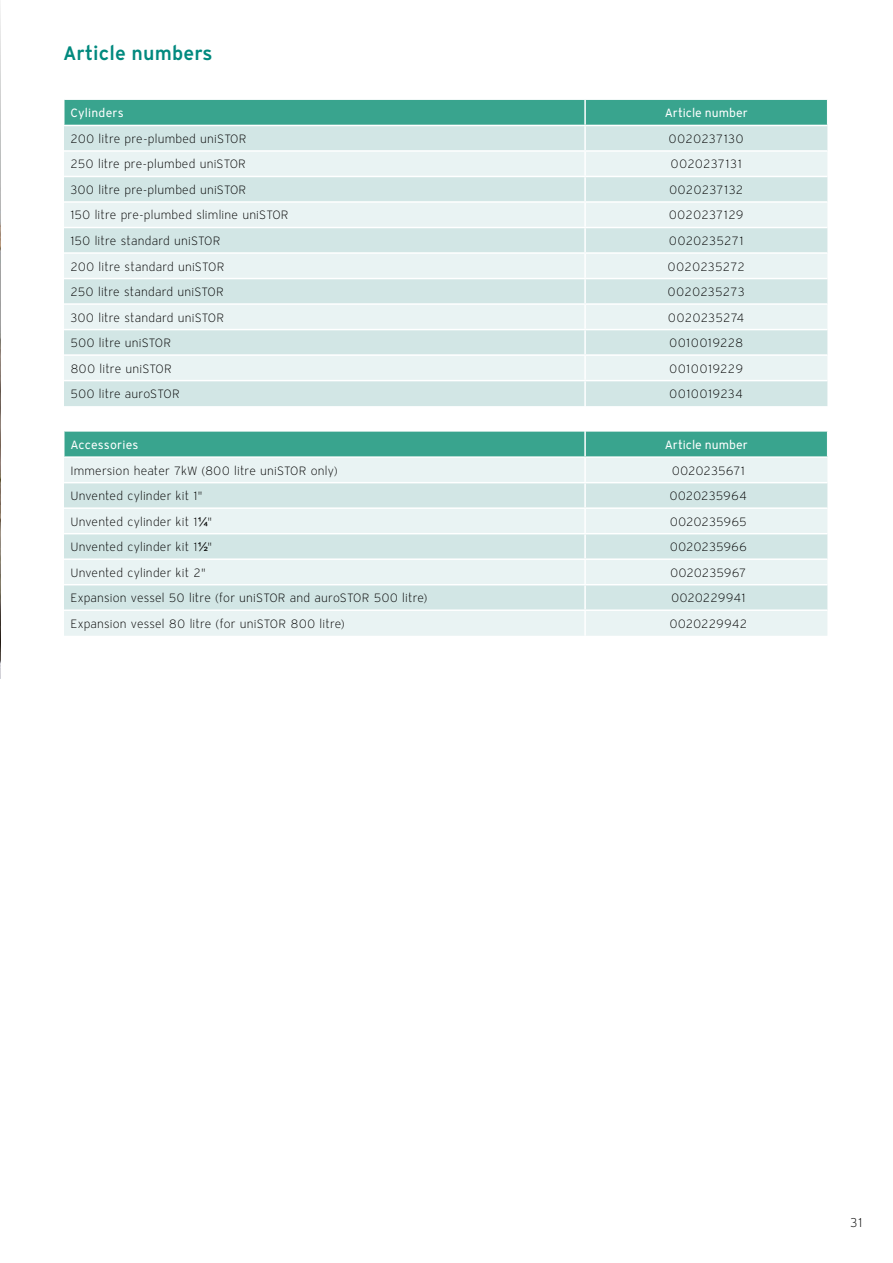
<style>
.page{position:relative;width:893px;height:1263px;background:#fff}
.page>*{position:absolute;margin:0;border:0;box-sizing:border-box;transform-origin:0 0}
.t1{font:600 19.5px "Vaillant 16";letter-spacing:.005em;color:#00897e}
.t2{font:300 12.75px "Vaillant 16";color:#000}
.t3{font:300 12px "Vaillant 16";letter-spacing:.01em;color:#000}
.t4{font:300 12px "Vaillant 16";letter-spacing:-.02em;color:#000}
.t5{font:12px "Vaillant 16";letter-spacing:.005em;color:#fff}
.t6{font:300 12px "Vaillant 16";letter-spacing:-.01em;color:#000}
.s1{font-family:"Arial";font-weight:400}
</style>
<div class="page">
<img style="left:0;top:4px;width:1px;height:674px">
<div style="left:64px;top:126px;width:763px;height:24px;background:#d2e6e5"></div>
<svg style="left:64px;top:152px;width:763px;height:484px;background:#e0eeed"></svg>
<div style="left:64px;top:100px;width:764px;height:25px;background:#39a48e"></div>
<div style="left:64px;top:432px;width:763px;height:24px;background:#39a48e"></div>
<hr style="left:584px;top:100px;width:2px;height:25px;background:#fff">
<hr style="left:584px;top:126px;width:2px;height:24px;background:#fff">
<hr style="left:584px;top:152px;width:2px;height:24px;background:#fff">
<hr style="left:64px;top:176px;width:521px;height:1px;background:#fff">
<hr style="left:585px;top:176px;width:242px;height:1px;background:#fff">
<hr style="left:584px;top:177px;width:2px;height:24px;background:#fff">
<hr style="left:64px;top:201px;width:521px;height:2px;background:#fff">
<hr style="left:585px;top:201px;width:242px;height:2px;background:#fff">
<hr style="left:584px;top:203px;width:2px;height:24px;background:#fff">
<hr style="left:64px;top:227px;width:521px;height:1px;background:#fff">
<hr style="left:585px;top:227px;width:242px;height:1px;background:#fff">
<hr style="left:584px;top:228px;width:2px;height:24px;background:#fff">
<hr style="left:64px;top:252px;width:521px;height:2px;background:#fff">
<hr style="left:585px;top:252px;width:242px;height:2px;background:#fff">
<hr style="left:584px;top:254px;width:2px;height:24px;background:#fff">
<hr style="left:64px;top:278px;width:521px;height:1px;background:#fff">
<hr style="left:585px;top:278px;width:242px;height:1px;background:#fff">
<hr style="left:584px;top:279px;width:2px;height:24px;background:#fff">
<hr style="left:64px;top:303px;width:521px;height:2px;background:#fff">
<hr style="left:585px;top:303px;width:242px;height:2px;background:#fff">
<hr style="left:584px;top:305px;width:2px;height:24px;background:#fff">
<hr style="left:64px;top:329px;width:521px;height:1px;background:#fff">
<hr style="left:585px;top:329px;width:242px;height:1px;background:#fff">
<hr style="left:584px;top:330px;width:2px;height:24px;background:#fff">
<hr style="left:64px;top:354px;width:521px;height:2px;background:#fff">
<hr style="left:585px;top:354px;width:242px;height:2px;background:#fff">
<hr style="left:584px;top:356px;width:2px;height:24px;background:#fff">
<hr style="left:64px;top:380px;width:521px;height:1px;background:#fff">
<hr style="left:585px;top:380px;width:242px;height:1px;background:#fff">
<hr style="left:584px;top:381px;width:2px;height:25px;background:#fff">
<hr style="left:584px;top:406px;width:2px;height:26px;background:#fff">
<hr style="left:584px;top:432px;width:2px;height:24px;background:#fff">
<hr style="left:64px;top:456px;width:521px;height:2px;background:#fff">
<hr style="left:585px;top:456px;width:243px;height:2px;background:#fff">
<hr style="left:584px;top:458px;width:2px;height:24px;background:#fff">
<hr style="left:64px;top:482px;width:521px;height:1px;background:#fff">
<hr style="left:585px;top:482px;width:242px;height:1px;background:#fff">
<hr style="left:584px;top:483px;width:2px;height:24px;background:#fff">
<hr style="left:64px;top:507px;width:521px;height:2px;background:#fff">
<hr style="left:585px;top:507px;width:242px;height:2px;background:#fff">
<hr style="left:584px;top:509px;width:2px;height:24px;background:#fff">
<hr style="left:64px;top:533px;width:521px;height:1px;background:#fff">
<hr style="left:585px;top:533px;width:242px;height:1px;background:#fff">
<hr style="left:584px;top:534px;width:2px;height:24px;background:#fff">
<hr style="left:64px;top:558px;width:521px;height:2px;background:#fff">
<hr style="left:585px;top:558px;width:242px;height:2px;background:#fff">
<hr style="left:584px;top:560px;width:2px;height:24px;background:#fff">
<hr style="left:64px;top:584px;width:521px;height:1px;background:#fff">
<hr style="left:585px;top:584px;width:242px;height:1px;background:#fff">
<hr style="left:584px;top:585px;width:2px;height:24px;background:#fff">
<hr style="left:64px;top:609px;width:521px;height:2px;background:#fff">
<hr style="left:585px;top:609px;width:242px;height:2px;background:#fff">
<hr style="left:584px;top:611px;width:2px;height:25px;background:#fff">
<h1 class="t1" style="left:63px;top:40px;width:151px">Article numbers</h1>
<p class="t5" style="left:70px;top:105px;width:55px">Cylinders</p>
<p class="t5" style="left:665px;top:105px;width:85px">Article number</p>
<p class="t3" style="left:70px;top:131px;width:178px">200 litre pre-plumbed uniSTOR</p>
<p class="t3" style="left:669px;top:131px;width:77px">0020237130</p>
<p class="t3" style="left:70px;top:157px;width:177px">250 litre pre-plumbed uniSTOR</p>
<p class="t3" style="left:670px;top:157px;width:73px">0020237131</p>
<p class="t3" style="left:70px;top:182px;width:177px">300 litre pre-plumbed uniSTOR</p>
<p class="t3" style="left:669px;top:182px;width:76px">0020237132</p>
<p class="t3" style="left:70px;top:208px;width:220px">150 litre pre-plumbed slimline uniSTOR</p>
<p class="t3" style="left:669px;top:208px;width:77px">0020237129</p>
<p class="t3" style="left:70px;top:233px;width:152px">150 litre standard uniSTOR</p>
<p class="t3" style="left:669px;top:233px;width:76px">0020235271</p>
<p class="t3" style="left:70px;top:259px;width:156px">200 litre standard uniSTOR</p>
<p class="t3" style="left:668px;top:259px;width:79px">0020235272</p>
<p class="t3" style="left:70px;top:284px;width:155px">250 litre standard uniSTOR</p>
<p class="t3" style="left:668px;top:284px;width:79px">0020235273</p>
<p class="t3" style="left:70px;top:310px;width:155px">300 litre standard uniSTOR</p>
<p class="t3" style="left:668px;top:310px;width:78px">0020235274</p>
<p class="t3" style="left:70px;top:335px;width:102px">500 litre uniSTOR</p>
<p class="t3" style="left:669px;top:335px;width:76px">0010019228</p>
<p class="t3" style="left:70px;top:361px;width:103px">800 litre uniSTOR</p>
<p class="t3" style="left:669px;top:361px;width:76px">0010019229</p>
<p class="t3" style="left:70px;top:386px;width:111px">500 litre auroSTOR</p>
<p class="t3" style="left:669px;top:386px;width:76px">0010019234</p>
<p class="t5" style="left:70px;top:437px;width:70px">Accessories</p>
<p class="t5" style="left:665px;top:437px;width:85px">Article number</p>
<p class="t3" style="left:70px;top:463px;width:269px">Immersion heater 7kW (800 litre uniSTOR only)</p>
<p class="t4" style="left:672px;top:463px;width:75px">0020235671</p>
<p class="t3" style="left:70px;top:488px;width:134px">Unvented cylinder kit 1"</p>
<p class="t4" style="left:669px;top:488px;width:79px">0020235964</p>
<p class="t3" style="left:70px;top:514px;width:143px">Unvented cylinder kit 1<span class="s1">¼</span>"</p>
<p class="t4" style="left:670px;top:514px;width:79px">0020235965</p>
<p class="t3" style="left:70px;top:539px;width:143px">Unvented cylinder kit 1<span class="s1">½</span>"</p>
<p class="t4" style="left:670px;top:539px;width:79px">0020235966</p>
<p class="t3" style="left:70px;top:565px;width:137px">Unvented cylinder kit 2"</p>
<p class="t4" style="left:670px;top:565px;width:78px">0020235967</p>
<p class="t3" style="left:70px;top:590px;width:359px">Expansion vessel 50 litre (for uniSTOR and auroSTOR 500 litre)</p>
<p class="t6" style="left:671px;top:590px;width:76px">0020229941</p>
<p class="t3" style="left:70px;top:616px;width:276px">Expansion vessel 80 litre (for uniSTOR 800 litre)</p>
<p class="t6" style="left:669px;top:616px;width:80px">0020229942</p>
<p class="t2" style="left:850px;top:1214px;width:14px">31</p>
</div>
